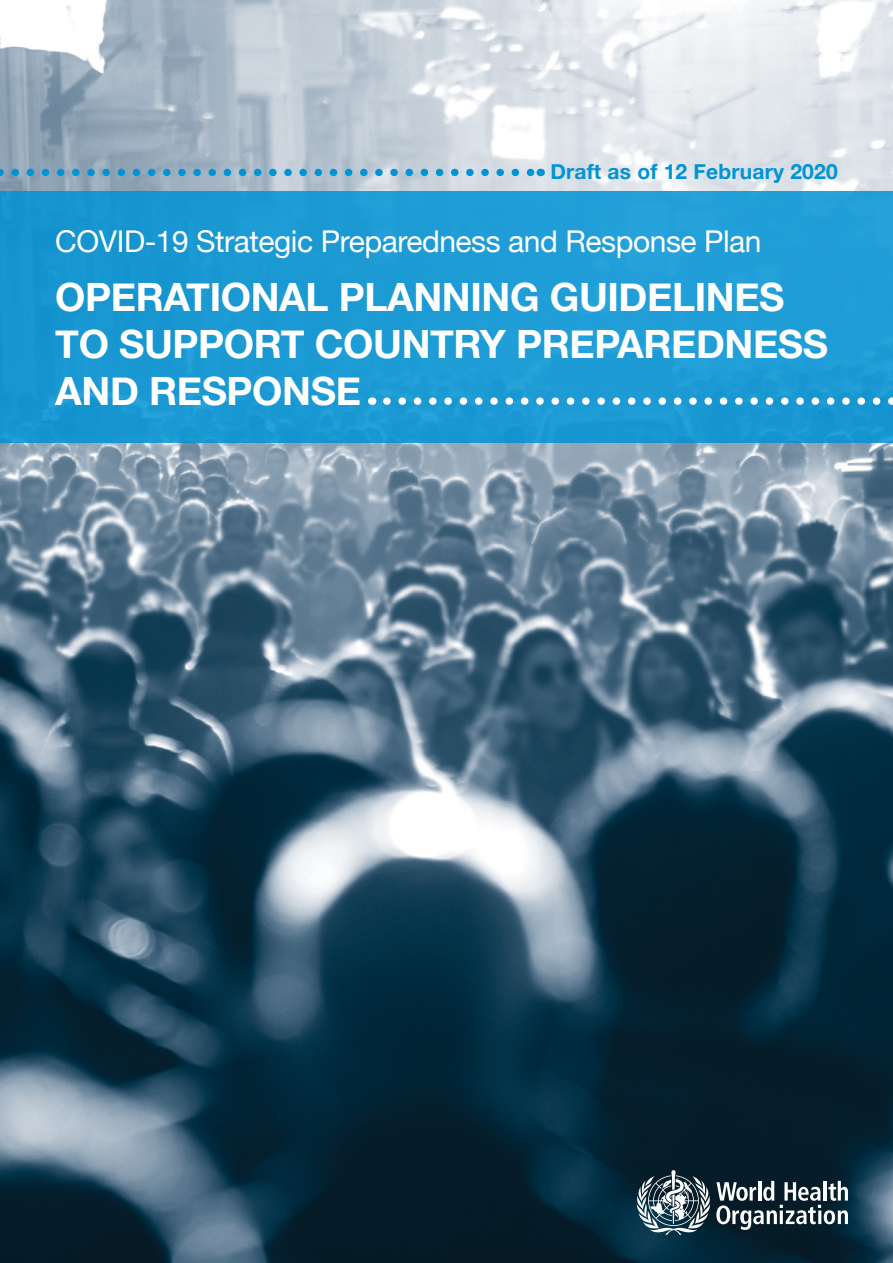
<style>
.page{position:relative;width:893px;height:1263px;background:#fff}
.page>*{position:absolute;margin:0;border:0;box-sizing:border-box;transform-origin:0 0}
.t1{font:700 39px/46.8px "Helvetica Neue";letter-spacing:-.01em;color:#fff}
.t2{font:30px "Helvetica Neue";letter-spacing:-.015em;color:#fff}
.t3{font:700 21px "Helvetica Neue";letter-spacing:.01em;color:#0093d5}
</style>
<div class="page">
<img style="left:0;top:0;width:893px;height:1263px">
<svg style="left:635px;top:1170px;width:213px;height:65px"></svg>
<svg style="left:0;top:169px;width:533px;height:7px;background:#68acce"></svg>
<div style="left:0;top:191px;width:893px;height:252px;background:#1d9bd4"></div>
<svg style="left:387px;top:397px;width:506px;height:8px"></svg>
<p class="t3" style="left:550px;top:155px;width:289px">Draft as of 12 February 2020</p>
<p class="t2" style="left:55px;top:219px;width:708px">COVID-19 Strategic Preparedness and Response Plan</p>
<p class="t1" style="left:55px;top:275px;width:774px">OPERATIONAL PLANNING GUIDELINES<br>TO SUPPORT COUNTRY PREPAREDNESS<br>AND RESPONSE</p>
</div>
